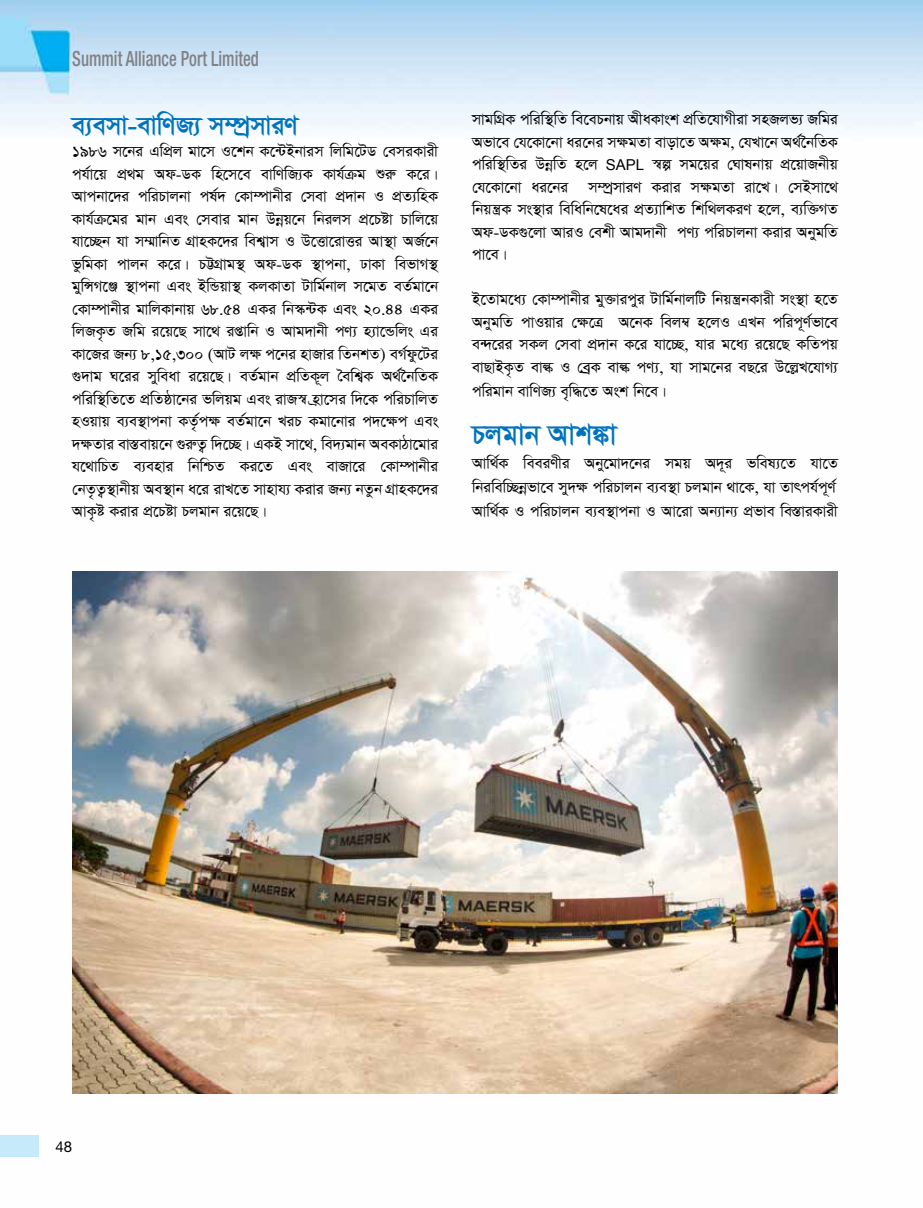
<style>
.page{position:relative;width:923px;height:1208px;background:#fff}
.page>*{position:absolute;margin:0;border:0;box-sizing:border-box;transform-origin:0 0}
.t1{font:700 33px "Sutonny MJ";color:#0073bd}
.t2{font:700 30px "Sutonny MJ";color:#0073bd}
.t3{font:500 condensed 21px "Helvetica Neue LT Std";color:#808285;scale:.8 1}
.t4{font:18px/22.5px "Sutonny MJ";color:#000;text-align:justify}
.t5{font:15px "Helvetica Neue LT Std";color:#000}
.s1{font-family:"Arial";font-size:15px}
</style>
<div class="page">
<img style="left:0;top:0;width:923px;height:1157px">
<div style="left:0;top:1135px;width:38px;height:22px;background:#c7eafb"></div>
<img style="left:72px;top:571px;width:766px;height:522px">
<p class="t3" style="left:72px;top:46px;width:235px">Summit Alliance Port Limited</p>
<h2 class="t2" style="left:72px;top:108px;width:227px">E¨EMV-EVWYR¨ M¤ÚªMVIY</h2>
<p class="t4" style="left:72px;top:141px;width:367px">1986 M‡BI GWCÖJ GV‡M I‡KB K‡›UBBVIM WJWG‡UW †EMIKVIX CH©V‡Q CÖ_G AD-WK WN‡M‡E EVWYWR¨K KVH©ΜG ÏIÆ K‡I| AVCBV‡`I CWIPVJBV CL©` †KV¤ÚVBXI †MEV CÖ`VB I CÖZ¨WNK KVH©Μ‡GI GVB GES †MEVI GVB DBŒQ‡B WBIJM CÖ‡PÓV PVWJ‡Q HV‡”QB HV M¤§VWBZ MÖVNK‡`I WEK¦VM I D‡ËV‡IVËI AV¯’V AR©‡B FZWGKV CVJB K‡I| PÆMÖVG¯’ AD-WK ¯’VCBV, XVKV WEFVM¯’ GYWÝM‡Ä ¯’VCBV GES BWÛQV¯’ KJKVZV UVWG©BVJ M‡GZ EZ©GV‡B †KV¤ÚVBXI GVWJKVBVQ 68.54 GKI WB¯‹›UK GES 20.44 GKI WJRK…Z RWG I‡Q‡Q MV‡_ IßVWB I AVG`VBX CY¨ N¨V‡ÛWJS GI KV‡RI RB¨ 8,15,300 (AVU JŸ C‡BI NVRVI WZBKZ) EM©DZ‡UI ¸`VG N‡II MYWEAV I‡Q‡Q| EZ©GVB CÖWZK~J ˆEWK¦K A_©‰BWZK CWIW¯’WZ‡Z CÖWZÔV‡BI FWJQG GES IVR¯^ N«V‡MI W`‡K CWIPVWJZ NIQVQ E¨E¯’VCBV KZ…©CŸ EZ©GV‡B LIP KGV‡BVI C`‡ŸC GES `ŸZVI EV¯ÍEVQ‡B ¸IÆZ¡ W`‡”Q| GKB MV‡_, WE`¨GVB AEKVVV‡GVI H‡_VWPZ E¨ENVI WBWÐZ KI‡Z GES EVRV‡I †KV¤ÚVBXI †BZ…Z¡¯’VBXQ AE¯’VB A‡I IVL‡Z MVNVH¨ KIVI RB¨ BZZB MÖVNK‡`I AVK…Ó KIVI CÖ‡PÓV PJGVB I‡Q‡Q|</p>
<p class="t4" style="left:472px;top:109px;width:367px">MVGWMÖK CWIW¯’WZ WE‡EPBVQ AXAKVSK CÖWZ‡HVMXIV MNRJF¨ RWGI AFV‡E †H‡KV‡BV AI‡BI MŸGZV EVOV‡Z AŸG, †HLV‡B A_©‰BWZK CWIW¯’WZI DBŒWZ N‡J <span class="s1">SAPL</span> ¯^Í MG‡QI †NVLBVQ CÖ‡QVRBXQ †H‡KV‡BV AI‡BI M¤ÚªMVIY KIVI MŸGZV IV‡L| †MBMV‡_ WBQŠ¿K MS¯’VI WEWAWB‡L‡AI CÖZ¨VWKZ WKW_JKIY N‡J, E¨W³MZ AD-WK¸‡JV AVII †EKX AVG`VBX CY¨ CWIPVJBV KIVI ABYGWZ CV‡E|</p>
<p class="t4" style="left:472px;top:289px;width:367px">B‡ZVG‡A¨ †KV¤ÚVBXI GY³VICYI UVWG©BVJWU WBQŠ¿BKVIX MS¯’V N‡Z ABYGWZ CVIQVI †Ÿ‡Î A‡BK WEJ¤^ N‡JI GLB CWIC~Y©FV‡E E›`‡II MKJ †MEV CÖ`VB K‡I HV‡”Q, HVI G‡A¨ I‡Q‡Q KWZCQ EVQVBK…Z EVÉ I †EªK EVÉ CY¨, HV MVG‡BI EQ‡I D‡JØL‡HVM¨ CWIGVB EVWYR¨ E„W×‡Z ASK WB‡E|</p>
<h1 class="t1" style="left:472px;top:416px;width:146px">PJGVB AVK¼V</h1>
<p class="t4" style="left:472px;top:452px;width:367px;line-height:24px">AVW_©K WEEIYXI ABY‡GV`‡BI MGQ A`~I FWEL¨‡Z HV‡Z WBIWEW”QBŒFV‡E MY`Ÿ CWIPVJB E¨E¯’V PJGVB _V‡K, HV ZVRCH©C~Y© AVW_©K I CWIPVJB E¨E¯’VCBV I AV‡IV AB¨VB¨ CÖFVE WE¯ÍVIKVIX</p>
<p class="t5" style="left:56px;top:1137px;width:18px">48</p>
</div>
